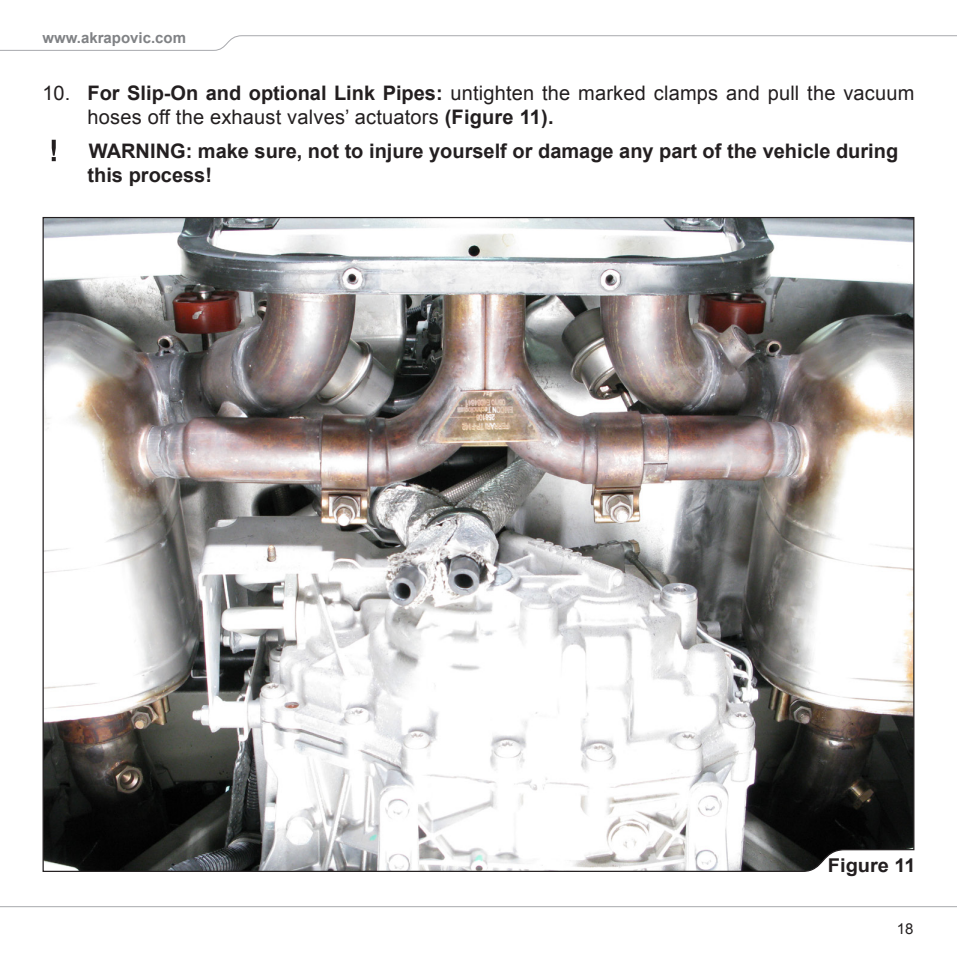
<style>
.page{position:relative;width:957px;height:957px;background:#fff}
.page>*{position:absolute;margin:0;border:0;box-sizing:border-box;transform-origin:0 0}
.t1{font:20px/24px "Arial";letter-spacing:.01em;color:#231f20}
.t2{font:700 20px/24px "Arial";color:#231f20}
.body_txt_bold{font:700 19px "Arial";color:#231f20;scale:1.05 1}
.t3{font:700 15px "Arial";color:#808285}
.t4{font:15px "Arial";color:#231f20}
.s1{font-weight:700}
</style>
<div class="page">
<svg style="left:0;top:35px;width:957px;height:16px"></svg>
<svg style="left:0;top:906px;width:957px;height:2px;background:#d2d3d5"></svg>
<img style="left:42px;top:216px;width:873px;height:656px">
<svg style="left:52px;top:140px;width:4px;height:21px"></svg>
<p class="t3" style="left:42px;top:28px;width:145px">www.akrapovic.com</p>
<p class="t1" style="left:88px;top:81px;width:828px;text-indent:-45px">10. <span class="s1">For Slip-On and optional Link Pipes:</span> untighten the marked clamps and pull the vacuum hoses off the exhaust valves’ actuators <span class="s1">(Figure 11).</span></p>
<p class="t2" style="left:88px;top:139px;width:812px">WARNING: make sure, not to injure yourself or damage any part of the vehicle during this process!</p>
<p class="body_txt_bold" style="left:828px;top:853px;width:85px">Figure 11</p>
<p class="t4" style="left:897px;top:918px;width:18px">18</p>
</div>
